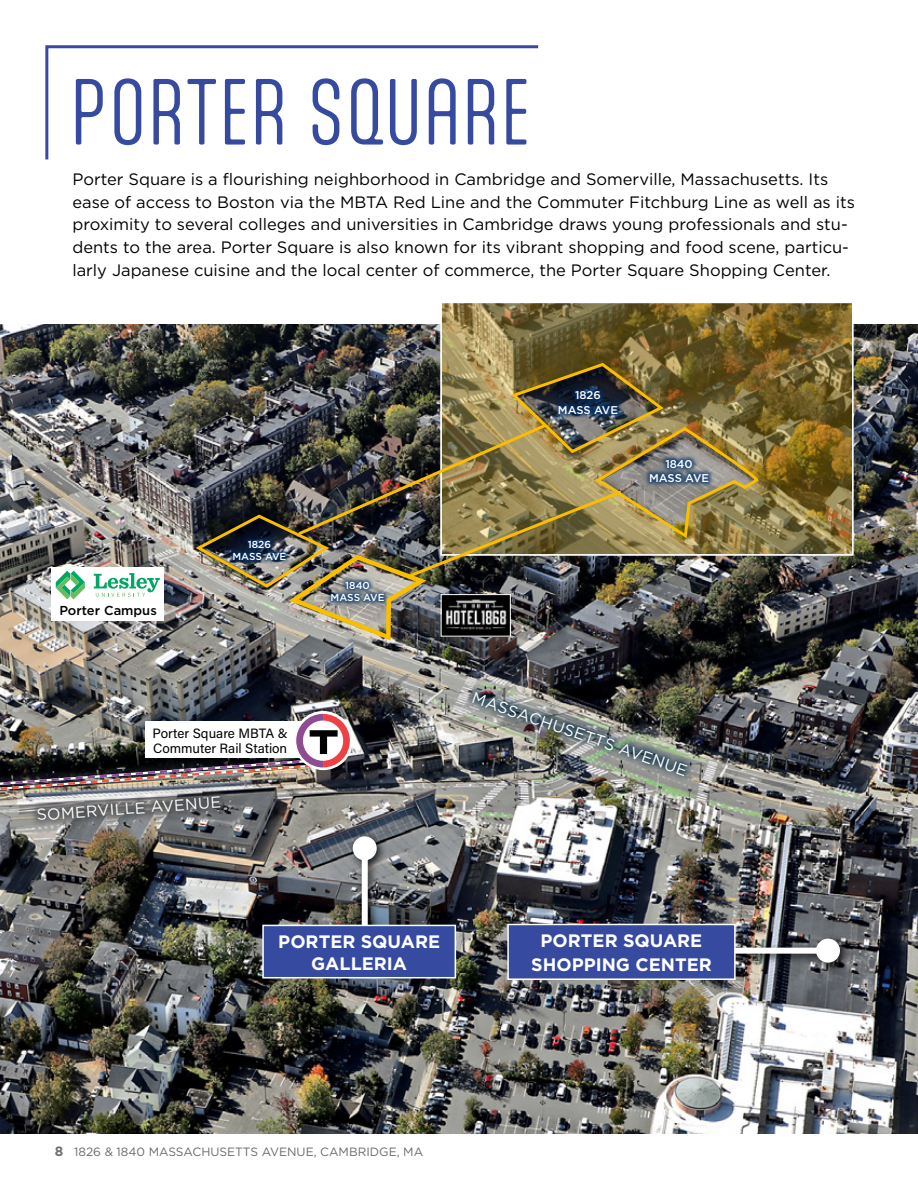
<style>
.page{position:relative;width:918px;height:1188px;background:#fff}
.page>*{position:absolute;margin:0;border:0;box-sizing:border-box;transform-origin:0 0}
.t1{font:300 79.5px "Aptly";letter-spacing:.02em;color:#364ba0}
.t2{font:700 18px/22.5px "Gotham";color:#fff;text-align:center}
.t3{font:16.5px/22.5px "Gotham";color:#000}
.t4{font:16.05px "Gotham";color:#fff}
.t5{font:15.9px "Gotham";color:#fff}
.t6{font:13.5px/14.9px "Acumin Pro";color:#000}
.t7{font:500 13.05px "Gotham";color:#000}
.t8{font:12px "Gotham";color:#696b6b}
.t9{font:500 11.25px/14.2px "Gotham";color:#fff;text-align:center}
.t10{font:500 10.05px/12.8px "Gotham";color:#fff;text-align:center}
.s1{font-weight:700;font-size:13.5px;color:#6f7171}
</style>
<div class="page">
<svg style="left:45px;top:45px;width:494px;height:115px"></svg>
<img style="left:0;top:324px;width:918px;height:810px">
<div style="left:51px;top:567px;width:113px;height:53px;background:#fff"></div>
<svg style="left:94px;top:573px;width:66px;height:24px"></svg>
<svg style="left:56px;top:571px;width:29px;height:28px"></svg>
<img style="left:462px;top:681px;width:237px;height:106px">
<img style="left:443px;top:305px;width:408px;height:248px">
<div style="left:440px;top:302px;width:414px;height:254px;border:2px solid #fff"></div>
<img style="left:192px;top:360px;width:569px;height:284px">
<svg style="left:294px;top:711px;width:59px;height:59px"></svg>
<img style="left:0;top:714px;width:350px;height:116px">
<div style="left:348px;top:832px;width:39px;height:121px;background:#000;opacity:.85"></div>
<div style="left:362px;top:848px;width:6px;height:94px;background:#fff"></div>
<div style="left:353px;top:836px;width:24px;height:24px;background:#fff;border-radius:50%"></div>
<div style="left:263px;top:925px;width:192px;height:53px;background:#364ba0"></div>
<div style="left:262px;top:925px;width:194px;height:53px;border:2px solid #fff"></div>
<div style="left:690px;top:934px;width:161px;height:39px;background:#000;opacity:.85"></div>
<div style="left:694px;top:948px;width:134px;height:6px;background:#fff"></div>
<div style="left:816px;top:939px;width:24px;height:24px;background:#fff;border-radius:50%"></div>
<div style="left:508px;top:924px;width:227px;height:55px;background:#364ba0"></div>
<div style="left:507px;top:924px;width:229px;height:56px;border:2px solid #fff"></div>
<h1 class="t1" style="left:71px;top:62px;width:461px">PORTER SQUARE</h1>
<p class="t3" style="left:72px;top:168px;width:784px">Porter Square is a flourishing neighborhood in Cambridge and Somerville, Massachusetts. Its ease of access to Boston via the MBTA Red Line and the Commuter Fitchburg Line as well as its proximity to several colleges and universities in Cambridge draws young professionals and stu&shy;dents to the area. Porter Square is also known for its vibrant shopping and food scene, particu&shy;larly Japanese cuisine and the local center of commerce, the Porter Square Shopping Center.</p>
<p class="t7" style="left:59px;top:601px;width:99px">Porter Campus</p>
<p class="t10" style="left:232px;top:538px;width:55px;line-height:12.3px">1826<br>MASS AVE</p>
<p class="t10" style="left:331px;top:579px;width:55px">1840<br>MASS AVE</p>
<p class="t6" style="left:153px;top:726px;width:137px">Porter Square MBTA &amp;<br>Commuter Rail Station</p>
<p class="t5" style="left:36px;top:805px;width:186px;rotate:-4deg">SOMERVILLE AVENUE</p>
<p class="t9" style="left:558px;top:388px;width:61px">1826<br>MASS AVE</p>
<p class="t9" style="left:649px;top:456px;width:61px">1840<br>MASS AVE</p>
<p class="t4" style="left:476px;top:687px;width:228px;rotate:19deg">MASSACHUSETTS AVENUE</p>
<p class="t2" style="left:278px;top:930px;width:163px">PORTER SQUARE<br>GALLERIA</p>
<p class="t2" style="left:531px;top:929px;width:182px;line-height:24px">PORTER SQUARE<br>SHOPPING CENTER</p>
<p class="t8" style="left:55px;top:1144px;width:370px"><span class="s1">8</span> 1826 &amp; 1840 MASSACHUSETTS AVENUE, CAMBRIDGE, MA</p>
</div>
